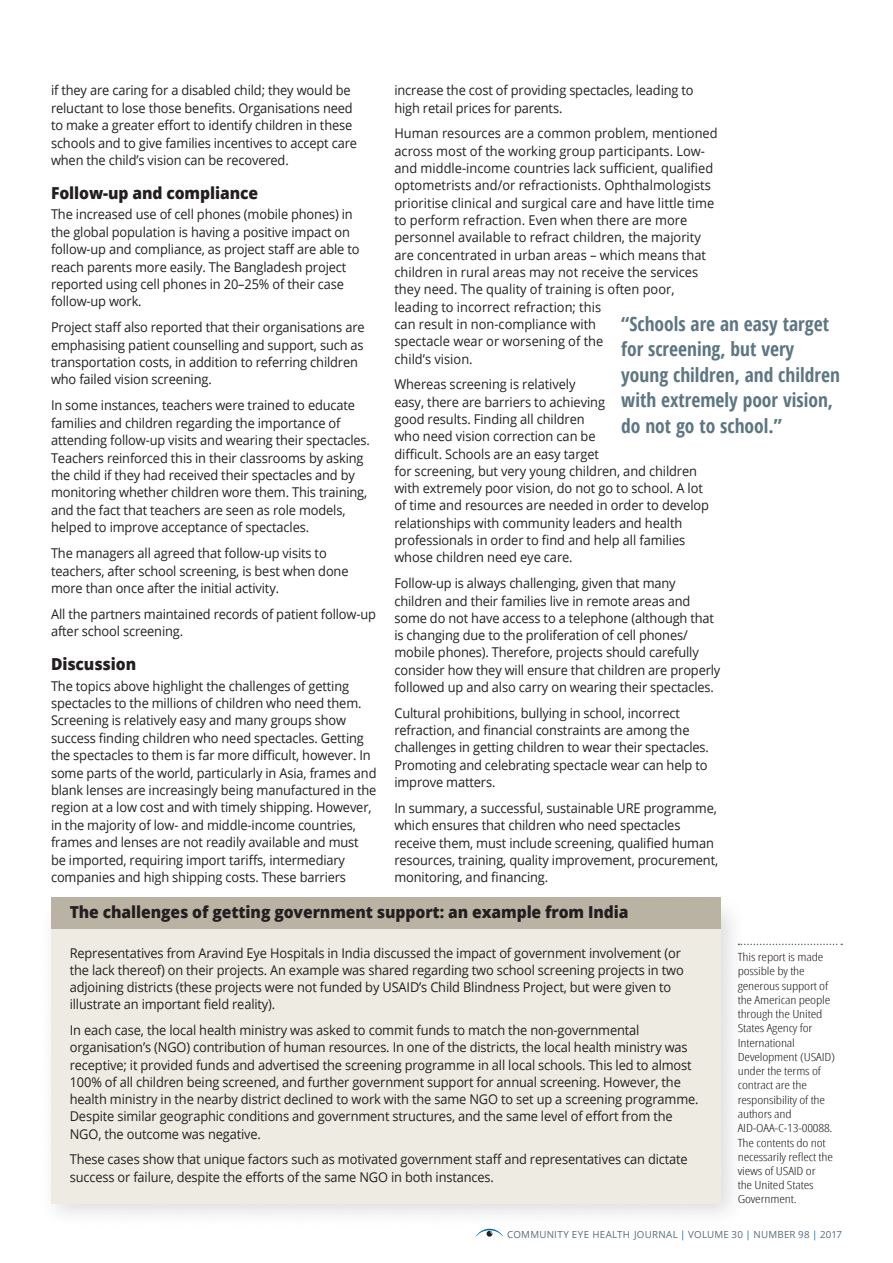
<style>
.page{position:relative;width:893px;height:1263px;background:#fff}
.page>*{position:absolute;margin:0;border:0;box-sizing:border-box;transform-origin:0 0}
.t1{font:700 19.5px/25.5px "Open Sans Condensed";color:#5d7682}
.t2{font:800 16.5px "Open Sans";letter-spacing:-.005em;color:#231f20;scale:.95 1}
.t3{font:13.5px/17.2px "Open Sans";letter-spacing:-.01em;color:#231f20;scale:.95 1}
.t4{font:300 11.25px/14.2px "Open Sans Condensed";letter-spacing:-.015em;color:#231f20;scale:1.28 1}
.t5{font:9.75px "Open Sans";letter-spacing:.025em;color:#586d75}
.s1{color:#006cb7}
</style>
<div class="page">
<svg style="left:475px;top:1230px;width:29px;height:7px"></svg>
<svg style="left:747px;top:944px;width:95px;height:1px"></svg>
<div style="left:38px;top:893px;width:709px;height:337px;background:#231f20;opacity:.15"></div>
<div style="left:51px;top:906px;width:670px;height:297px;background:#eeebe2"></div>
<div style="left:51px;top:897px;width:670px;height:31px;background:#bab3a3"></div>
<p class="t3" style="left:51px;top:81px;width:324px">if they are caring for a disabled child; they would be reluctant to lose those benefits. Organisations need to make a greater effort to identify children in these schools and to give families incentives to accept care when the child’s vision can be recovered.</p>
<p class="t2" style="left:51px;top:180px;width:219px">Follow-up and compliance</p>
<p class="t3" style="left:51px;top:205px;width:326px">The increased use of cell phones (mobile phones) in the global population is having a positive impact on follow-up and compliance, as project staff are able to reach parents more easily. The Bangladesh project reported using cell phones in 20–25% of their case follow-up work.</p>
<p class="t3" style="left:51px;top:318px;width:332px">Project staff also reported that their organisations are emphasising patient counselling and support, such as transportation costs, in addition to referring children who failed vision screening.</p>
<p class="t3" style="left:51px;top:396px;width:337px">In some instances, teachers were trained to educate families and children regarding the importance of attending follow-up visits and wearing their spectacles.<br>Teachers reinforced this in their classrooms by asking the child if they had received their spectacles and by monitoring whether children wore them. This training, and the fact that teachers are seen as role models, helped to improve acceptance of spectacles.</p>
<p class="t3" style="left:51px;top:544px;width:315px">The managers all agreed that follow-up visits to teachers, after school screening, is best when done more than once after the initial activity.</p>
<p class="t3" style="left:51px;top:605px;width:344px">All the partners maintained records of patient follow-up after school screening.</p>
<p class="t2" style="left:51px;top:652px;width:91px">Discussion</p>
<p class="t3" style="left:51px;top:677px;width:344px">The topics above highlight the challenges of getting spectacles to the millions of children who need them.<br>Screening is relatively easy and many groups show success finding children who need spectacles. Getting the spectacles to them is far more difficult, however. In some parts of the world, particularly in Asia, frames and blank lenses are increasingly being manufactured in the region at a low cost and with timely shipping. However, in the majority of low- and middle-income countries, frames and lenses are not readily available and must be imported, requiring import tariffs, intermediary companies and high shipping costs. These barriers</p>
<p class="t3" style="left:394px;top:82px;width:316px">increase the cost of providing spectacles, leading to high retail prices for parents.</p>
<p class="t3" style="left:394px;top:125px;width:342px">Human resources are a common problem, mentioned across most of the working group participants. Low&shy;and middle-income countries lack sufficient, qualified optometrists and/or refractionists. Ophthalmologists prioritise clinical and surgical care and have little time to perform refraction. Even when there are more personnel available to refract children, the majority are concentrated in urban areas – which means that children in rural areas may not receive the services they need. The quality of training is often poor, leading to incorrect refraction; this<br>can result in non-compliance with<br>spectacle wear or worsening of the<br>child’s vision.</p>
<p class="t3" style="left:394px;top:375px;width:333px">Whereas screening is relatively<br>easy, there are barriers to achieving<br>good results. Finding all children<br>who need vision correction can be<br>difficult. Schools are an easy target<br>for screening, but very young children, and children with extremely poor vision, do not go to school. A lot of time and resources are needed in order to develop relationships with community leaders and health professionals in order to find and help all families whose children need eye care.</p>
<p class="t3" style="left:394px;top:574px;width:345px">Follow-up is always challenging, given that many children and their families live in remote areas and some do not have access to a telephone (although that is changing due to the proliferation of cell phones/ mobile phones). Therefore, projects should carefully consider how they will ensure that children are properly followed up and also carry on wearing their spectacles.</p>
<p class="t3" style="left:394px;top:704px;width:333px">Cultural prohibitions, bullying in school, incorrect refraction, and financial constraints are among the challenges in getting children to wear their spectacles.<br>Promoting and celebrating spectacle wear can help to improve matters.</p>
<p class="t3" style="left:394px;top:799px;width:342px">In summary, a successful, sustainable URE programme, which ensures that children who need spectacles receive them, must include screening, qualified human resources, training, quality improvement, procurement, monitoring, and financing.</p>
<h1 class="t1" style="left:621px;top:310px;width:220px">“Schools are an easy target for screening, but very young children, and children with extremely poor vision, do not go to school.”</h1>
<p class="t2" style="left:70px;top:899px;width:590px">The challenges of getting government support: an example from India</p>
<p class="t3" style="left:70px;top:944px;width:648px">Representatives from Aravind Eye Hospitals in India discussed the impact of government involvement (or the lack thereof) on their projects. An example was shared regarding two school screening projects in two adjoining districts (these projects were not funded by USAID’s Child Blindness Project, but were given to illustrate an important field reality).</p>
<p class="t3" style="left:70px;top:1021px;width:664px">In each case, the local health ministry was asked to commit funds to match the non-governmental organisation’s (NGO) contribution of human resources. In one of the districts, the local health ministry was receptive; it provided funds and advertised the screening programme in all local schools. This led to almost 100% of all children being screened, and further government support for annual screening. However, the health ministry in the nearby district declined to work with the same NGO to set up a screening programme.<br>Despite similar geographic conditions and government structures, and the same level of effort from the NGO, the outcome was negative.</p>
<p class="t3" style="left:70px;top:1150px;width:652px">These cases show that unique factors such as motivated government staff and representatives can dictate success or failure, despite the efforts of the same NGO in both instances.</p>
<p class="t4" style="left:738px;top:949px;width:78px">This report is made possible by the generous support of the American people through the United<br>States Agency for<br>International<br>Development (USAID) under the terms of contract are the responsibility of the authors and<br>AID-OAA-C-13-00088.<br>The contents do not necessarily reflect the views of USAID or<br>the United States<br>Government.</p>
<p class="t5" style="left:507px;top:1228px;width:336px">COMMUNITY EYE HEALTH JOURNAL <span class="s1">|</span> VOLUME 30 <span class="s1">|</span> NUMBER 98 <span class="s1">|</span> 2017</p>
</div>
